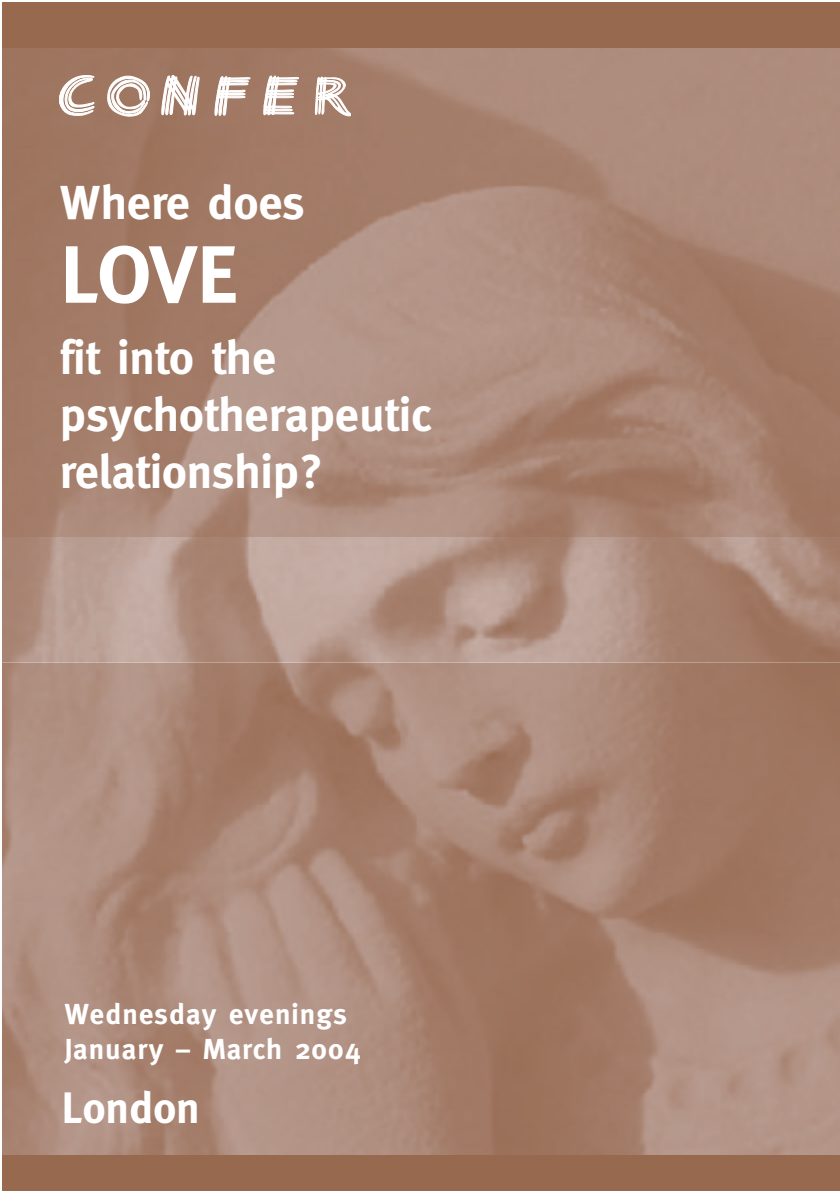
<style>
.page{position:relative;width:840px;height:1191px;background:#fff}
.page>*{position:absolute;margin:0;border:0;box-sizing:border-box;transform-origin:0 0}
.t1{font:700 81.2px "Meta";color:#fff}
.t2{font:700 47.6px/57.2px "Meta";color:#fff}
.t3{font:700 44px "Meta";color:#fff}
.t4{font:700 29px/34.6px "Meta";letter-spacing:.035em;color:#fff}
</style>
<div class="page">
<img style="left:2px;top:48px;width:837px;height:1107px">
<div style="left:2px;top:3px;width:837px;height:45px;background:#97694f"></div>
<div style="left:2px;top:1155px;width:837px;height:36px;background:#97694f"></div>
<svg style="left:59px;top:75px;width:36px;height:41px"></svg>
<svg style="left:106px;top:75px;width:44px;height:41px"></svg>
<svg style="left:161px;top:75px;width:38px;height:40px"></svg>
<svg style="left:214px;top:76px;width:36px;height:40px"></svg>
<svg style="left:263px;top:75px;width:35px;height:43px"></svg>
<svg style="left:315px;top:77px;width:35px;height:39px"></svg>
<img style="left:2px;top:537px;width:837px;height:125px">
<p class="t2" style="left:60px;top:174px;width:246px">Where does</p>
<h1 class="t1" style="left:60px;top:228px;width:179px">LOVE</h1>
<p class="t2" style="left:60px;top:328px;width:373px">fit into the psychotherapeutic relationship?</p>
<p class="t4" style="left:65px;top:996px;width:297px">Wednesday evenings<br>January – March 2004</p>
<p class="t3" style="left:61px;top:1082px;width:140px">London</p>
</div>
